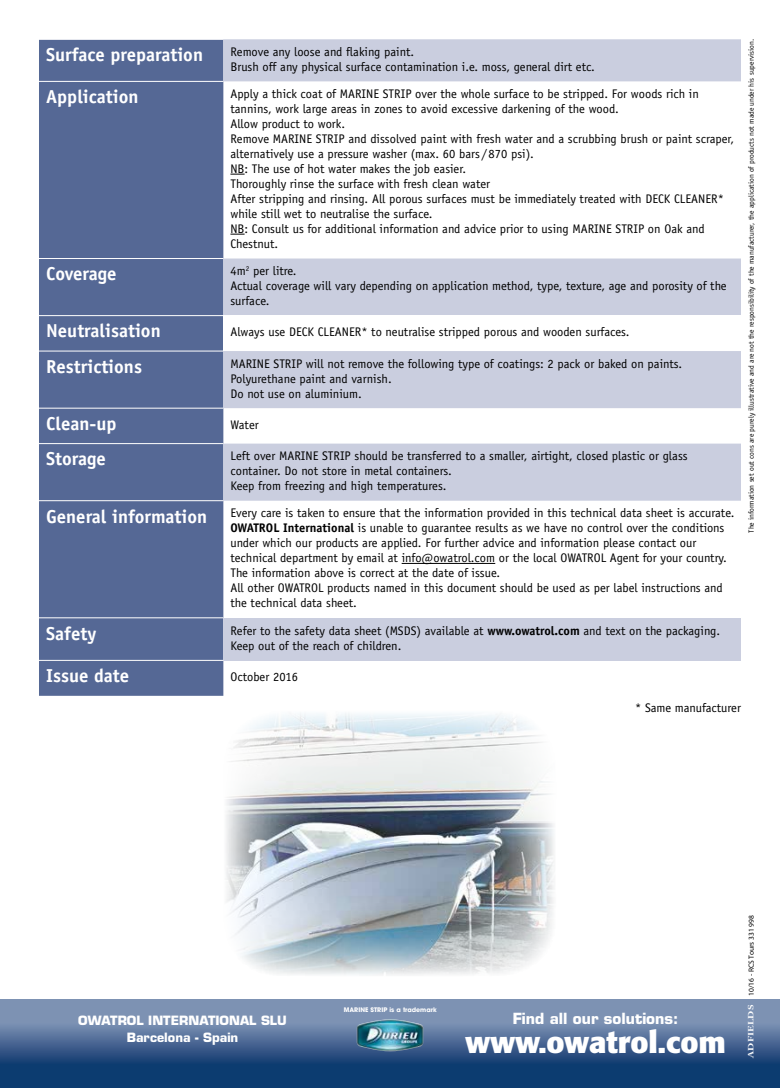
<style>
.page{position:relative;width:780px;height:1088px;background:#fff}
.page>*{position:absolute;margin:0;border:0;box-sizing:border-box;transform-origin:0 0}
.t1{font:700 30px "Formata";color:#fff}
.t2{font:700 18.75px "Officina Sans";color:#fff}
.t3{font:700 15px "Eurostile";color:#fff}
.t4{font:12.5px/15px "Officina Sans";color:#000}
.t5{font:700 12.5px/17.5px "Eurostile";color:#fff;text-align:center}
.t6{font:7.5px "Officina Sans";color:#000}
.t7{font:7.5px "Myriad MM 400 600";color:#000}
.t8{font:700 6.25px "Avant Garde";color:#fff}
.s1{font-weight:700;font-size:18.75px;color:#fff}
.s2{font-weight:700}
.s3{font-family:"Adobe Caslon Pro";font-weight:700;color:#fff}
</style>
<div class="page">
<svg style="left:0;top:999px;width:780px;height:89px;background:#456591"></svg>
<img style="left:357px;top:1019px;width:66px;height:32px">
<div style="left:39px;top:40px;width:184px;height:656px;background:#556895"></div>
<svg style="left:223px;top:39px;width:518px;height:462px"></svg>
<div style="left:223px;top:316px;width:518px;height:35px;background:#fff"></div>
<div style="left:223px;top:618px;width:518px;height:42px;background:#cacedf"></div>
<hr style="left:39px;top:81px;width:184px;height:1px;background:#fff">
<hr style="left:39px;top:258px;width:184px;height:1px;background:#fff">
<hr style="left:39px;top:315px;width:184px;height:1px;background:#fff">
<hr style="left:39px;top:351px;width:184px;height:1px;background:#fff">
<hr style="left:39px;top:408px;width:184px;height:1px;background:#fff">
<hr style="left:39px;top:443px;width:184px;height:1px;background:#fff">
<hr style="left:39px;top:500px;width:184px;height:1px;background:#fff">
<hr style="left:39px;top:617px;width:184px;height:1px;background:#fff">
<hr style="left:39px;top:660px;width:184px;height:1px;background:#fff">
<svg style="left:230px;top:174px;width:14px;height:1px"></svg>
<svg style="left:230px;top:234px;width:14px;height:1px"></svg>
<hr style="left:401px;top:563px;width:94px;height:1px;background:#000">
<img style="left:226px;top:713px;width:328px;height:262px">
<p class="t6" style="left:746px;top:533px;width:495px;rotate:-90deg">The information set out cons are purely illustrative and are not the responsibility of the manufacturer, the application of products not made under his supervision.</p>
<h2 class="t2" style="left:46px;top:43px;width:158px">Surface preparation</h2>
<p class="t4" style="left:230px;top:44px;width:366px">Remove any loose and flaking paint.<br>Brush off any physical surface contamination i.e. moss, general dirt etc.</p>
<h2 class="t2" style="left:46px;top:85px;width:94px">Application</h2>
<p class="t4" style="left:230px;top:86px;width:505px">Apply a thick coat of MARINE STRIP over the whole surface to be stripped. For woods rich in tannins, work large areas in zones to avoid excessive darkening of the wood.<br>Allow product to work.<br>Remove MARINE STRIP and dissolved paint with fresh water and a scrubbing brush or paint scraper, alternatively use a pressure washer (max. 60 bars / 870 psi).<br>NB: The use of hot water makes the job easier.<br>Thoroughly rinse the surface with fresh clean water<br>After stripping and rinsing. All porous surfaces must be immediately treated with DECK CLEANER* while still wet to neutralise the surface.<br>NB: Consult us for additional information and advice prior to using MARINE STRIP on Oak and Chestnut.</p>
<h2 class="t2" style="left:46px;top:262px;width:72px">Coverage</h2>
<p class="t4" style="left:230px;top:263px;width:498px">4m<sup>2</sup> per litre.<br>Actual coverage will vary depending on application method, type, texture, age and porosity of the surface.</p>
<h2 class="t2" style="left:46px;top:319px;width:116px">Neutralisation</h2>
<p class="t4" style="left:230px;top:324px;width:400px">Always use DECK CLEANER* to neutralise stripped porous and wooden surfaces.</p>
<h2 class="t2" style="left:46px;top:355px;width:97px">Restrictions</h2>
<p class="t4" style="left:230px;top:356px;width:453px">MARINE STRIP will not remove the following type of coatings: 2 pack or baked on paints.<br>Polyurethane paint and varnish.<br>Do not use on aluminium.</p>
<h2 class="t2" style="left:46px;top:412px;width:72px">Clean-up</h2>
<p class="t4" style="left:230px;top:417px;width:30px">Water</p>
<h2 class="t2" style="left:46px;top:447px;width:61px">Storage</h2>
<p class="t4" style="left:230px;top:448px;width:459px">Left over MARINE STRIP should be transferred to a smaller, airtight, closed plastic or glass container. Do not store in metal containers.<br>Keep from freezing and high temperatures.</p>
<p class="t4" style="left:230px;top:505px;width:505px;text-indent:-184px"><span class="s1">General information</span> Every care is taken to ensure that the information provided in this technical data sheet is accurate.<br><span class="s2">OWATROL International</span> is unable to guarantee results as we have no control over the conditions under which our products are applied. For further advice and information please contact our technical department by email at info@owatrol.com or the local OWATROL Agent for your country.<br>The information above is correct at the date of issue.<br>All other OWATROL products named in this document should be used as per label instructions and the technical data sheet.</p>
<h2 class="t2" style="left:46px;top:621px;width:52px">Safety</h2>
<p class="t4" style="left:230px;top:623px;width:491px">Refer to the safety data sheet (MSDS) available at <span class="s2">www.owatrol.com</span> and text on the packaging.<br>Keep out of the reach of children.</p>
<h2 class="t2" style="left:46px;top:664px;width:84px">Issue date</h2>
<p class="t4" style="left:230px;top:669px;width:69px">October 2016</p>
<p class="t4" style="left:635px;top:700px;width:107px">* Same manufacturer</p>
<p class="t8" style="left:344px;top:1005px;width:94px">MARINE STRIP is a trademark</p>
<p class="t5" style="left:78px;top:1011px;width:210px">OWATROL INTERNATIONAL SLU<br>Barcelona - Spain</p>
<p class="t3" style="left:512px;top:1010px;width:167px">Find all our solutions:</p>
<h1 class="t1" style="left:465px;top:1024px;width:262px">www.owatrol.com</h1>
<p class="t7" style="left:747px;top:1058px;width:144px;rotate:-90deg"><span class="s3">ADFIELDS</span> 10/16 - RCS Tours 331 998</p>
</div>
